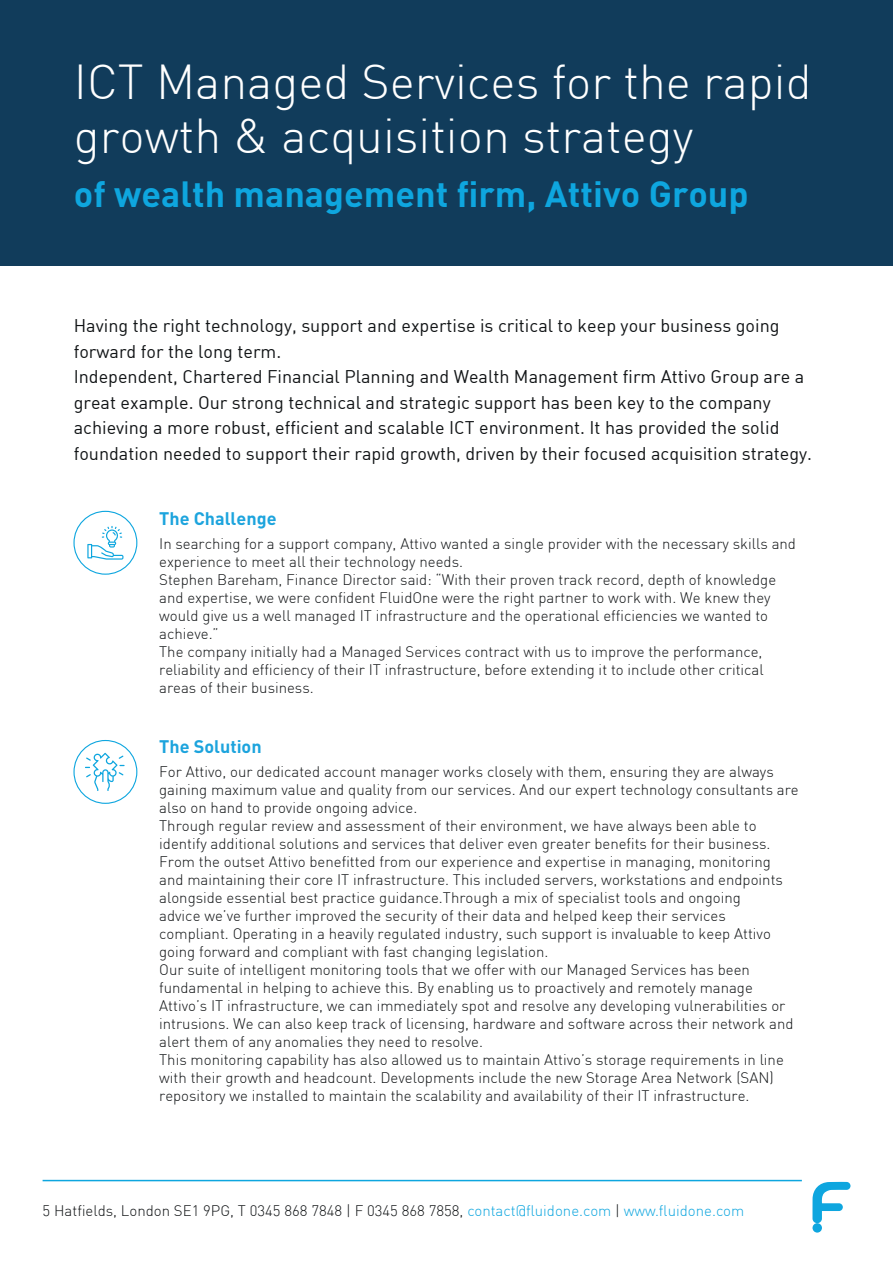
<style>
.page{position:relative;width:893px;height:1263px;background:#fff}
.page>*{position:absolute;margin:0;border:0;box-sizing:border-box;transform-origin:0 0}
.t1{font:300 48px/54px "DIN";color:#fff}
.t2{font:700 36px "DIN";color:#0ea6df}
.t3{font:18px/25.5px "DIN Regular Alternate";color:#111416}
.t4{font:700 18px "DIN";color:#1da4dd}
.t5{font:300 15px/18px "DIN";color:#111416}
.s1{color:#0ea6df}
</style>
<div class="page">
<svg style="left:812px;top:1182px;width:38px;height:41px"></svg>
<div style="left:812px;top:1223px;width:10px;height:9px;background:#0ea6df;border-radius:50%"></div>
<hr style="left:43px;top:1180px;width:759px;height:1px;background:#0ea6df">
<div style="left:0;top:0;width:893px;height:266px;background:#113c5b"></div>
<div style="left:73px;top:511px;width:64px;height:64px;border:1px solid #0ea6df;border-radius:50%"></div>
<svg style="left:87px;top:526px;width:36px;height:34px"></svg>
<div style="left:73px;top:740px;width:64px;height:64px;border:1px solid #0ea6df;border-radius:50%"></div>
<svg style="left:85px;top:753px;width:40px;height:38px"></svg>
<h1 class="t1" style="left:74px;top:54px;width:739px">ICT Managed Services for the rapid growth &amp; acquisition strategy</h1>
<h2 class="t2" style="left:74px;top:170px;width:676px">of wealth management firm, Attivo Group</h2>
<p class="t3" style="left:74px;top:312px;width:740px">Having the right technology, support and expertise is critical to keep your business going forward for the long term.<br>Independent, Chartered Financial Planning and Wealth Management firm Attivo Group are a great example. Our strong technical and strategic support has been key to the company achieving a more robust, efficient and scalable ICT environment. It has provided the solid foundation needed to support their rapid growth, driven by their focused acquisition strategy.</p>
<p class="t4" style="left:159px;top:507px;width:119px">The Challenge</p>
<p class="t5" style="left:159px;top:535px;width:638px">In searching for a support company, Attivo wanted a single provider with the necessary skills and experience to meet all their technology needs.<br>Stephen Bareham, Finance Director said: “With their proven track record, depth of knowledge and expertise, we were confident FluidOne were the right partner to work with. We knew they would give us a well managed IT infrastructure and the operational efficiencies we wanted to achieve.”<br>The company initially had a Managed Services contract with us to improve the performance, reliability and efficiency of their IT infrastructure, before extending it to include other critical areas of their business.</p>
<p class="t4" style="left:159px;top:735px;width:104px">The Solution</p>
<p class="t5" style="left:159px;top:763px;width:641px">For Attivo, our dedicated account manager works closely with them, ensuring they are always gaining maximum value and quality from our services. And our expert technology consultants are also on hand to provide ongoing advice.<br>Through regular review and assessment of their environment, we have always been able to identify additional solutions and services that deliver even greater benefits for their business.<br>From the outset Attivo benefitted from our experience and expertise in managing, monitoring and maintaining their core IT infrastructure. This included servers, workstations and endpoints alongside essential best practice guidance.Through a mix of specialist tools and ongoing<br>advice we’ve further improved the security of their data and helped keep their services compliant. Operating in a heavily regulated industry, such support is invaluable to keep Attivo going forward and compliant with fast changing legislation.<br>Our suite of intelligent monitoring tools that we offer with our Managed Services has been fundamental in helping to achieve this. By enabling us to proactively and remotely manage Attivo’s IT infrastructure, we can immediately spot and resolve any developing vulnerabilities or intrusions. We can also keep track of licensing, hardware and software across their network and alert them of any anomalies they need to resolve.<br>This monitoring capability has also allowed us to maintain Attivo’s storage requirements in line with their growth and headcount. Developments include the new Storage Area Network (SAN) repository we installed to maintain the scalability and availability of their IT infrastructure.</p>
<p class="t5" style="left:43px;top:1202px;width:703px">5 Hatfields, London SE1 9PG, T 0345 868 7848 | F 0345 868 7858, <span class="s1">contact@fluidone.com</span> | <span class="s1">www.fluidone.com</span></p>
</div>
